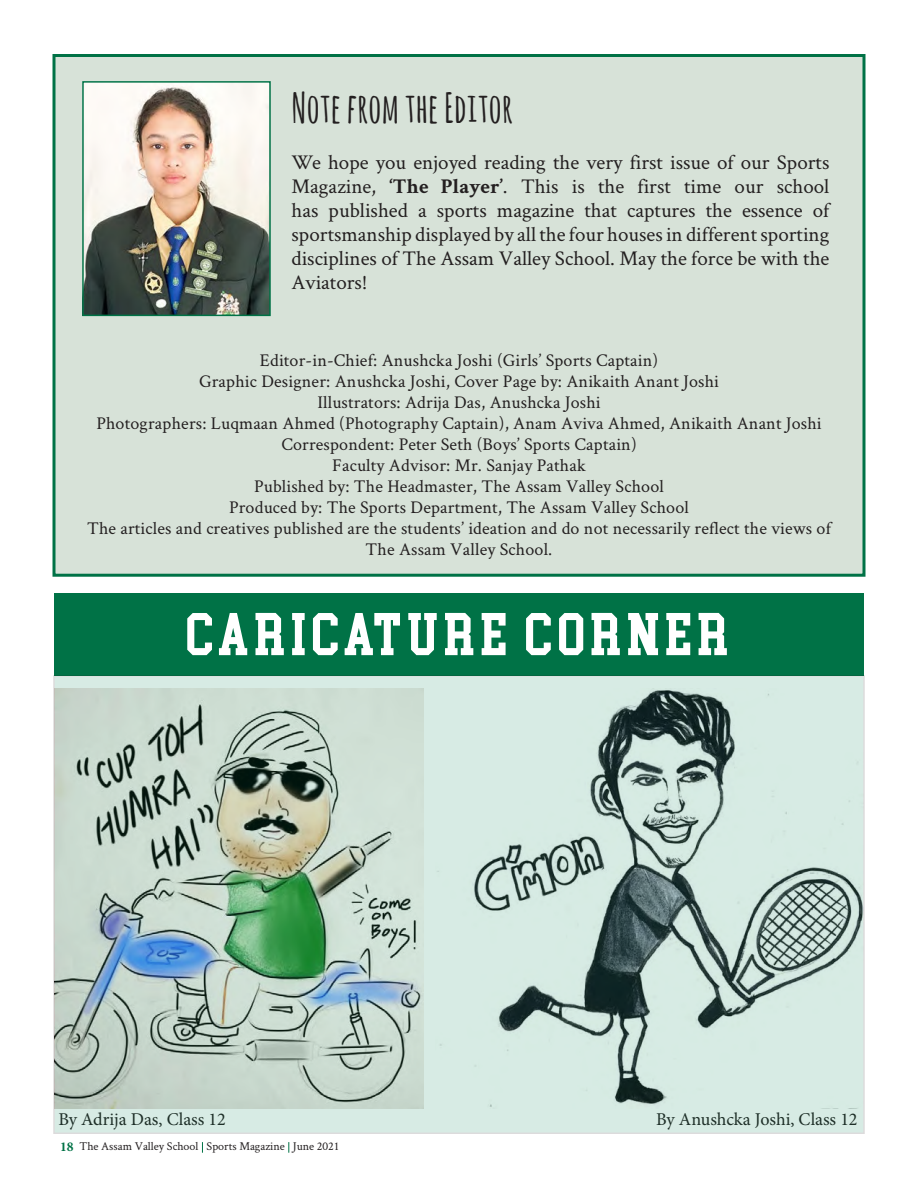
<style>
.page{position:relative;width:918px;height:1188px;background:#fff}
.page>*{position:absolute;margin:0;border:0;box-sizing:border-box;transform-origin:0 0}
.t1{font:54px "College Block";letter-spacing:.08em;color:#fff}
.t2{font:40.5px "Amatic";color:#231f20}
.bodyy{font:21px/24px "Crimson Text";color:#231f20;text-align:justify}
.t3{font:18px "Crimson Text";letter-spacing:.01em;color:#231f20}
.t4{font:18px "Minion Pro";letter-spacing:-.005em;color:#231f20}
.t5{font:12px "Crimson Text";color:#231f20}
.s1{font-weight:700}
.s2{font-family:"Minion Pro";font-weight:700;font-size:13.5px;color:#007246}
</style>
<div class="page">
<div style="left:54px;top:593px;width:810px;height:82px;background:#007246"></div>
<div style="left:54px;top:56px;width:810px;height:519px;background:#d7e2d8"></div>
<div style="left:52px;top:54px;width:814px;height:523px;border:3px solid #007246"></div>
<img style="left:85px;top:84px;width:183px;height:229px">
<div style="left:82px;top:81px;width:189px;height:235px;border:2px solid #007246"></div>
<svg style="left:56px;top:678px;width:806px;height:453px;background:#b6cbc2"></svg>
<p class="t2" style="left:292px;top:79px;width:223px">Note from the Editor</p>
<p class="bodyy" style="left:292px;top:149px;width:539px">We hope you enjoyed reading the very first issue of our Sports Magazine, <span class="s1">‘The Player’</span>. This is the first time our school has published a sports magazine that captures the essence of sportsmanship displayed by all the four houses in different sporting disciplines of The Assam Valley School. May the force be with the Aviators!</p>
<p class="t3" style="left:260px;top:348px;width:400px">Editor-in-Chief: Anushcka Joshi (Girls’ Sports Captain)</p>
<p class="t3" style="left:199px;top:369px;width:521px">Graphic Designer: Anushcka Joshi, Cover Page by: Anikaith Anant Joshi</p>
<p class="t3" style="left:317px;top:390px;width:285px">Illustrators: Adrija Das, Anushcka Joshi</p>
<p class="t3" style="left:96px;top:411px;width:727px">Photographers: Luqmaan Ahmed (Photography Captain), Anam Aviva Ahmed, Anikaith Anant Joshi</p>
<p class="t3" style="left:281px;top:432px;width:357px">Correspondent: Peter Seth (Boys’ Sports Captain)</p>
<p class="t3" style="left:332px;top:453px;width:255px">Faculty Advisor: Mr. Sanjay Pathak</p>
<p class="t3" style="left:254px;top:474px;width:411px">Published by: The Headmaster, The Assam Valley School</p>
<p class="t3" style="left:229px;top:495px;width:461px">Produced by: The Sports Department, The Assam Valley School</p>
<p class="t3" style="left:87px;top:516px;width:745px">The articles and creatives published are the students’ ideation and do not necessarily reflect the views of</p>
<p class="t3" style="left:366px;top:537px;width:188px">The Assam Valley School.</p>
<p class="t1" style="left:187px;top:598px;width:545px">CARICATURE CORNER</p>
<p class="t4" style="left:58px;top:1108px;width:169px">By Adrija Das, Class 12</p>
<p class="t4" style="left:656px;top:1108px;width:203px">By Anushcka Joshi, Class 12</p>
<p class="t5" style="left:60px;top:1138px;width:281px"><span class="s2">18</span> The Assam Valley School Sports Magazine June 2021</p>
</div>
